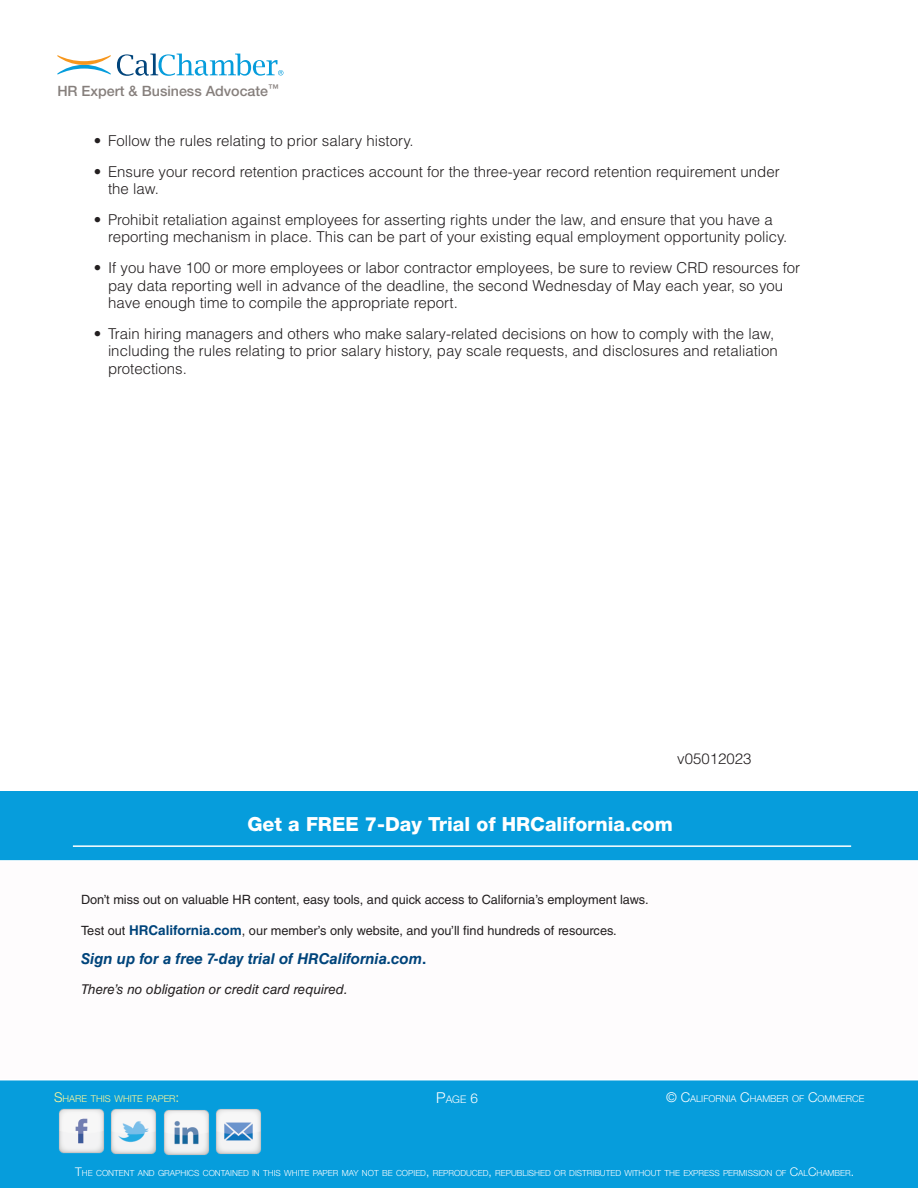
<style>
.page{position:relative;width:918px;height:1188px;background:#fff}
.page>*{position:absolute;margin:0;border:0;box-sizing:border-box;transform-origin:0 0}
.t1{font:800 19.5px "Helvetica Neue LT Std";color:#fff}
.t2{font:300 15px/17.4px "Helvetica LT Std";color:#231f20}
.t3{font:italic 700 15px "Helvetica LT Std";color:#00447b}
.t4{font:500 14.25px "Helvetica Neue LT Std";color:#867f7c}
.t5{font:italic 13.5px "Helvetica LT Std";color:#231f20}
.t6{font:12.75px "Helvetica LT Std";color:#231f20}
.t7{font:300 10.5px "Helvetica Neue LT Std";color:#fff}
.t8{font:300 9.45px "Helvetica Neue LT Std";color:#fff}
.t9{font:300 9.45px "Helvetica Neue LT Std";color:#fff79a}
.t10{font:300 8.4px "Helvetica Neue LT Std";color:#fff}
.s1{font-weight:700;font-size:13.5px;color:#00447b}
.s2{font-style:normal}
.s3{font-size:13.5px}
.s4{font-size:15px}
.s5{font-size:12px}
</style>
<div class="page">
<div style="left:0;top:792px;width:918px;height:396px;background:#069ddc"></div>
<svg style="left:57px;top:55px;width:54px;height:20px"></svg>
<svg style="left:117px;top:54px;width:166px;height:22px"></svg>
<img style="left:58px;top:1108px;width:46px;height:46px">
<img style="left:110px;top:1109px;width:46px;height:45px">
<img style="left:163px;top:1110px;width:46px;height:45px">
<img style="left:215px;top:1109px;width:46px;height:45px">
<div style="left:0;top:860px;width:918px;height:220px;background:#fefcfd"></div>
<hr style="left:73px;top:845px;width:778px;height:2px;background:#fff">
<p class="t4" style="left:57px;top:82px;width:223px">HR Expert &amp; Business Advocate<sup>™</sup></p>
<p class="t2" style="left:94px;top:132px;width:321px">• Follow the rules relating to prior salary history.</p>
<p class="t2" style="left:108px;top:163px;width:673px;text-indent:-14px">• Ensure your record retention practices account for the three-year record retention requirement under the law.</p>
<p class="t2" style="left:108px;top:211px;width:681px;text-indent:-14px">• Prohibit retaliation against employees for asserting rights under the law, and ensure that you have a reporting mechanism in place. This can be part of your existing equal employment opportunity policy.</p>
<p class="t2" style="left:108px;top:259px;width:694px;text-indent:-14px">• If you have 100 or more employees or labor contractor employees, be sure to review CRD resources for pay data reporting well in advance of the deadline, the second Wednesday of May each year, so you have enough time to compile the appropriate report.</p>
<p class="t2" style="left:108px;top:325px;width:671px;text-indent:-14px">• Train hiring managers and others who make salary-related decisions on how to comply with the law, including the rules relating to prior salary history, pay scale requests, and disclosures and retaliation protections.</p>
<p class="t2" style="left:677px;top:750px;width:76px">v05012023</p>
<h1 class="t1" style="left:247px;top:813px;width:427px">Get a FREE 7-Day Trial of HRCalifornia.com</h1>
<p class="t6" style="left:81px;top:893px;width:569px">Don’t miss out on valuable HR content, easy tools, and quick access to California’s employment laws.</p>
<p class="t6" style="left:81px;top:924px;width:537px">Test out <span class="s1">HRCalifornia.com</span>, our member’s only website, and you’ll find hundreds of resources.</p>
<p class="t3" style="left:81px;top:949px;width:347px">Sign up for a free 7-day trial of HRCalifornia.com<span class="s2">.</span></p>
<p class="t5" style="left:81px;top:981px;width:268px">There’s no obligation or credit card required.</p>
<p class="t9" style="left:54px;top:1093px;width:127px"><span class="s3">S</span>HARE THIS WHITE PAPER<span class="s3">:</span></p>
<p class="t8" style="left:666px;top:1093px;width:200px"><span class="s3">© C</span>ALIFORNIA <span class="s3">C</span>HAMBER OF <span class="s3">C</span>OMMERCE</p>
<p class="t7" style="left:436px;top:1093px;width:43px"><span class="s4">P</span>AGE <span class="s3">6</span></p>
<p class="t10" style="left:75px;top:1168px;width:780px"><span class="s5">T</span>HE CONTENT AND GRAPHICS CONTAINED IN THIS WHITE PAPER MAY NOT BE COPIED<span class="s5">,</span> REPRODUCED<span class="s5">,</span> REPUBLISHED OR DISTRIBUTED WITHOUT THE EXPRESS PERMISSION OF <span class="s5">C</span>AL<span class="s5">C</span>HAMBER<span class="s5">.</span></p>
</div>
